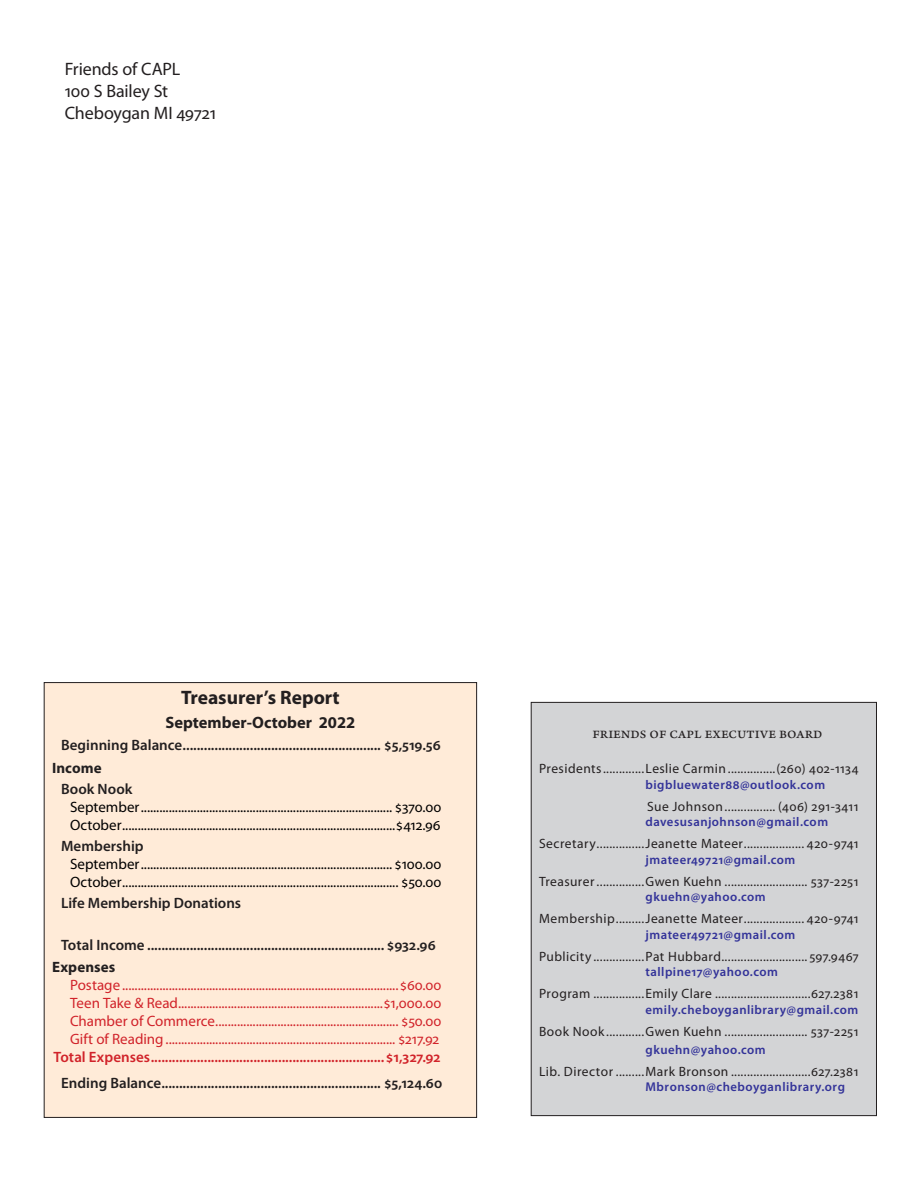
<style>
.page{position:relative;width:918px;height:1188px;background:#fff}
.page>*{position:absolute;margin:0;border:0;box-sizing:border-box;transform-origin:0 0}
.Heading{font:700 19.5px "Myriad Pro";color:#231f20}
.Body_No_Indent{font:18px "Myriad Pro";letter-spacing:-.01em;color:#231f20}
.Officers_Heading{font:16.5px "Arno Pro";color:#231f20}
.Heading-2{font:700 16.5px "Myriad Pro";color:#231f20}
.Income_Items{font:15px "Myriad Pro";color:#000}
.Expense_Items{font:15px "Myriad Pro";color:#d1232a}
.Income___Earning_Sub{font:600 15px "Myriad Pro";letter-spacing:.005em;color:#231f20}
.Total_Expense{font:600 15px "Myriad Pro";letter-spacing:.005em;color:#d1232a}
.Ending_Balance{font:600 15px "Myriad Pro";color:#231f20}
.Begin_Balance{font:600 15px "Myriad Pro";color:#231f20}
.Income___Expense_Hea{font:700 15px "Myriad Pro";letter-spacing:.005em;color:#231f20}
.Officers_First_Line{font:13.5px "Myriad Pro";letter-spacing:.035em;color:#231f20}
.Officers_Second_Line{font:600 12.75px "Myriad Pro";letter-spacing:.04em;color:#339}
</style>
<div class="page">
<div style="left:44px;top:683px;width:433px;height:434px;background:#ffebd8"></div>
<div style="left:531px;top:702px;width:345px;height:414px;background:#d3d4d6"></div>
<div style="left:531px;top:702px;width:346px;height:414px;border:1px solid #231f20"></div>
<p class="Body_No_Indent" style="left:65px;top:58px;width:117px">Friends of CAPL</p>
<p class="Body_No_Indent" style="left:65px;top:80px;width:105px">100 S Bailey St</p>
<p class="Body_No_Indent" style="left:65px;top:101px;width:153px">Cheboygan MI 49721</p>
<p class="Heading" style="left:181px;top:684px;width:160px">Treasurer’s Report</p>
<p class="Heading-2" style="left:165px;top:712px;width:192px">September-October 2022</p>
<p class="Begin_Balance" style="left:61px;top:736px;width:381px">Beginning Balance........................................................ $5,519.56</p>
<p class="Income___Expense_Hea" style="left:52px;top:758px;width:51px">Income</p>
<p class="Income___Earning_Sub" style="left:61px;top:779px;width:73px">Book Nook</p>
<p class="Income_Items" style="left:70px;top:798px;width:373px">September................................................................................. $370.00</p>
<p class="Income_Items" style="left:70px;top:816px;width:372px">October........................................................................................$412.96</p>
<p class="Income___Earning_Sub" style="left:61px;top:836px;width:84px">Membership</p>
<p class="Income_Items" style="left:70px;top:855px;width:373px">September.................................................................................$100.00</p>
<p class="Income_Items" style="left:70px;top:873px;width:373px">October......................................................................................... $50.00</p>
<p class="Income___Earning_Sub" style="left:61px;top:893px;width:182px">Life Membership Donations</p>
<p class="Income___Earning_Sub" style="left:61px;top:935px;width:376px">Total Income ................................................................... $932.96</p>
<p class="Income___Expense_Hea" style="left:52px;top:958px;width:65px">Expenses</p>
<p class="Expense_Items" style="left:70px;top:976px;width:373px">Postage .........................................................................................$60.00</p>
<p class="Expense_Items" style="left:70px;top:994px;width:373px">Teen Take &amp; Read..................................................................$1,000.00</p>
<p class="Expense_Items" style="left:70px;top:1012px;width:373px">Chamber of Commerce........................................................... $50.00</p>
<p class="Expense_Items" style="left:70px;top:1030px;width:371px">Gift of Reading.......................................................................... $217.92</p>
<p class="Total_Expense" style="left:54px;top:1048px;width:388px">Total Expenses..................................................................$1,327.92</p>
<p class="Ending_Balance" style="left:61px;top:1073px;width:383px">Ending Balance.............................................................. $5,124.60</p>
<p class="Officers_Heading" style="left:593px;top:723px;width:232px">Friends of CAPL Executive Board</p>
<p class="Officers_First_Line" style="left:539px;top:761px;width:321px">Presidents.............Leslie Carmin...............(260) 402-1134</p>
<p class="Officers_Second_Line" style="left:646px;top:776px;width:181px">bigbluewater88@outlook.com</p>
<p class="Officers_First_Line" style="left:647px;top:798px;width:213px">Sue Johnson................ (406) 291-3411</p>
<p class="Officers_Second_Line" style="left:646px;top:814px;width:184px">davesusanjohnson@gmail.com</p>
<p class="Officers_First_Line" style="left:539px;top:836px;width:321px">Secretary...............Jeanette Mateer................... 420-9741</p>
<p class="Officers_Second_Line" style="left:646px;top:851px;width:151px">jmateer49721@gmail.com</p>
<p class="Officers_First_Line" style="left:539px;top:873px;width:321px">Treasurer...............Gwen Kuehn .......................... 537-2251</p>
<p class="Officers_Second_Line" style="left:646px;top:889px;width:122px">gkuehn@yahoo.com</p>
<p class="Officers_First_Line" style="left:539px;top:911px;width:321px">Membership.........Jeanette Mateer................... 420-9741</p>
<p class="Officers_Second_Line" style="left:646px;top:926px;width:151px">jmateer49721@gmail.com</p>
<p class="Officers_First_Line" style="left:539px;top:948px;width:321px">Publicity................Pat Hubbard........................... 597.9467</p>
<p class="Officers_Second_Line" style="left:646px;top:964px;width:134px">tallpine17@yahoo.com</p>
<p class="Officers_First_Line" style="left:539px;top:986px;width:321px">Program ................Emily Clare ..............................627.2381</p>
<p class="Officers_Second_Line" style="left:646px;top:1001px;width:214px">emily.cheboyganlibrary@gmail.com</p>
<p class="Officers_First_Line" style="left:539px;top:1023px;width:321px">Book Nook............Gwen Kuehn .......................... 537-2251</p>
<p class="Officers_Second_Line" style="left:646px;top:1042px;width:122px">gkuehn@yahoo.com</p>
<p class="Officers_First_Line" style="left:539px;top:1063px;width:321px">Lib. Director .........Mark Bronson .........................627.2381</p>
<p class="Officers_Second_Line" style="left:646px;top:1079px;width:201px">Mbronson@cheboyganlibrary.org</p>
</div>
